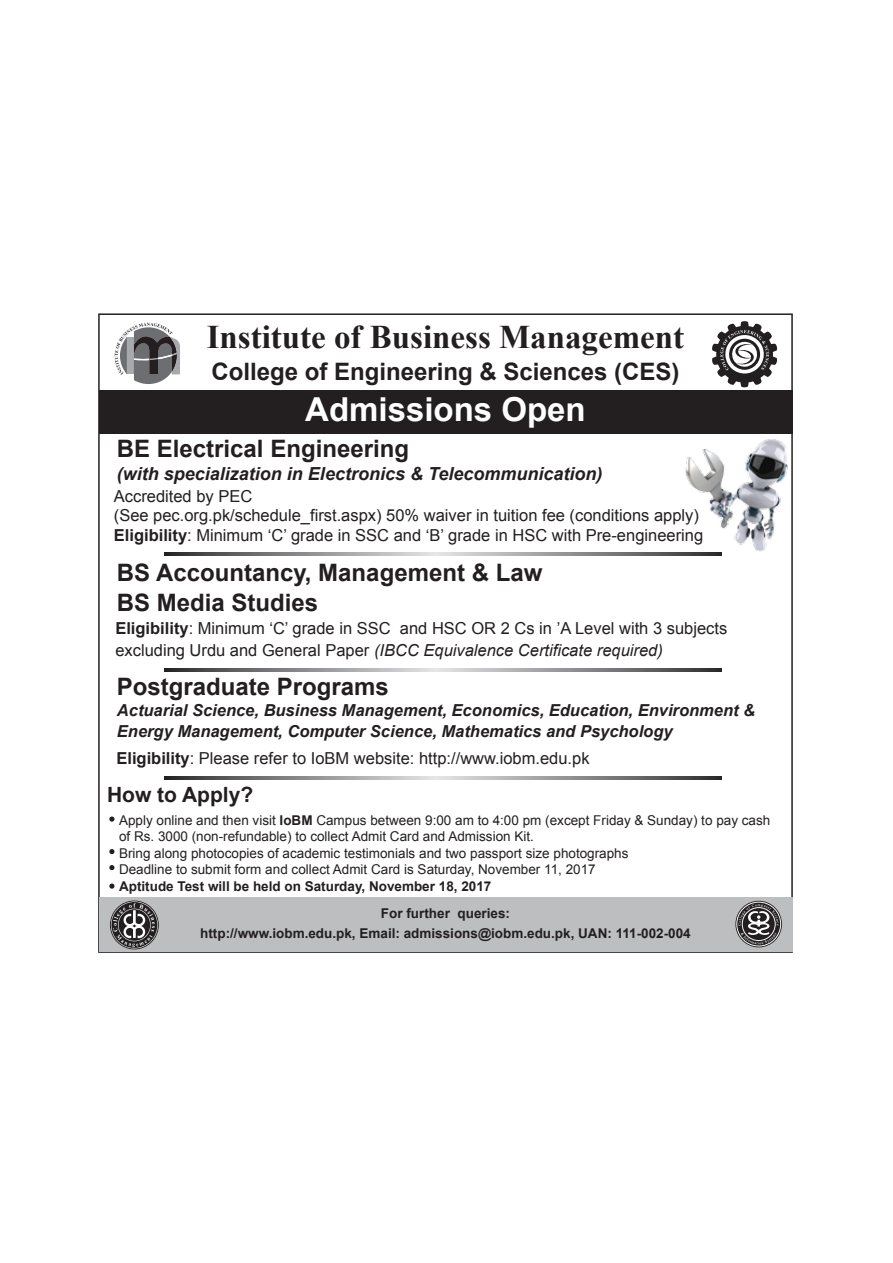
<style>
.page{position:relative;width:893px;height:1263px;background:#fff}
.page>*{position:absolute;margin:0;border:0;box-sizing:border-box;transform-origin:0 0}
.t1{font:700 33px "Times New Roman";color:#231f20}
.t2{font:700 33px "Arial";color:#fff}
.t3{font:700 24px/30px "Arial";color:#231f20}
.t4{font:700 21px "Arial";color:#231f20}
.t5{font:italic 700 18px "Arial";color:#231f20}
.t6{font:16.5px/19.5px "Arial";color:#231f20}
.t7{font:italic 700 16.5px/21px "Arial";color:#231f20}
.t8{font:13.5px/16.5px "Arial";color:#231f20}
.t9{font:700 13.5px/27.5px "Arial";color:#231f20}
.s1{font-weight:700}
.s2{font-style:italic}
</style>
<div class="page">
<svg style="left:115px;top:323px;width:65px;height:61px"></svg>
<div style="left:99px;top:897px;width:693px;height:55px;background:#bcbec0"></div>
<svg style="left:712px;top:321px;width:65px;height:67px"></svg>
<svg style="left:109px;top:816px;width:5px;height:6px"></svg>
<svg style="left:109px;top:849px;width:5px;height:5px"></svg>
<svg style="left:109px;top:865px;width:5px;height:5px"></svg>
<svg style="left:109px;top:883px;width:5px;height:6px"></svg>
<div style="left:99px;top:390px;width:693px;height:44px;background:#231f20"></div>
<img style="left:685px;top:439px;width:103px;height:115px">
<svg style="left:111px;top:901px;width:47px;height:47px"></svg>
<svg style="left:736px;top:902px;width:45px;height:44px"></svg>
<svg style="left:164px;top:776px;width:557px;height:4px;background:#88898c"></svg>
<svg style="left:164px;top:668px;width:557px;height:3px;background:#88898c"></svg>
<svg style="left:164px;top:552px;width:557px;height:3px;background:#88898c"></svg>
<h1 class="t1" style="left:207px;top:315px;width:479px">Institute of Business Management</h1>
<h2 class="t3" style="left:211px;top:357px;width:470px">College of Engineering &amp; Sciences (CES)</h2>
<h1 class="t2" style="left:305px;top:387px;width:282px">Admissions Open</h1>
<h2 class="t3" style="left:117px;top:434px;width:294px">BE Electrical Engineering</h2>
<p class="t5" style="left:117px;top:461px;width:487px">(with specialization in Electronics &amp; Telecommunication)</p>
<p class="t6" style="left:114px;top:486px;width:591px">Accredited by PEC<br>(See pec.org.pk/schedule_first.aspx) 50% waiver in tuition fee (conditions apply)<br><span class="s1">Eligibility</span>: Minimum ‘C’ grade in SSC and ‘B’ grade in HSC with Pre-engineering</p>
<h2 class="t3" style="left:117px;top:558px;width:427px">BS Accountancy, Management &amp; Law<br>BS Media Studies</h2>
<p class="t6" style="left:115px;top:617px;width:613px;line-height:22.5px"><span class="s1">Eligibility</span>: Minimum ‘C’ grade in SSC and HSC OR 2 Cs in ’A Level with 3 subjects excluding Urdu and General Paper <span class="s2">(IBCC Equivalence Certificate required)</span></p>
<h2 class="t3" style="left:117px;top:672px;width:274px">Postgraduate Programs</h2>
<p class="t7" style="left:117px;top:700px;width:640px">Actuarial Science, Business Management, Economics, Education, Environment &amp;<br>Energy Management, Computer Science, Mathematics and Psychology</p>
<p class="t6" style="left:116px;top:748px;width:475px"><span class="s1">Eligibility</span>: Please refer to IoBM website: http://www.iobm.edu.pk</p>
<p class="t4" style="left:107px;top:780px;width:148px">How to Apply?</p>
<p class="t8" style="left:119px;top:812px;width:653px">Apply online and then visit <span class="s1">IoBM</span> Campus between 9:00 am to 4:00 pm (except Friday &amp; Sunday) to pay cash of Rs. 3000 (non-refundable) to collect Admit Card and Admission Kit.<br>Bring along photocopies of academic testimonials and two passport size photographs<br>Deadline to submit form and collect Admit Card is Saturday, November 11, 2017</p>
<p class="t9" style="left:381px;top:873px;width:131px;text-indent:-262px">Aptitude Test will be held on Saturday, November 18, 2017<br>For further queries:</p>
<p class="t9" style="left:200px;top:920px;width:492px">http://www.iobm.edu.pk, Email: admissions@iobm.edu.pk, UAN: 111-002-004</p>
</div>
